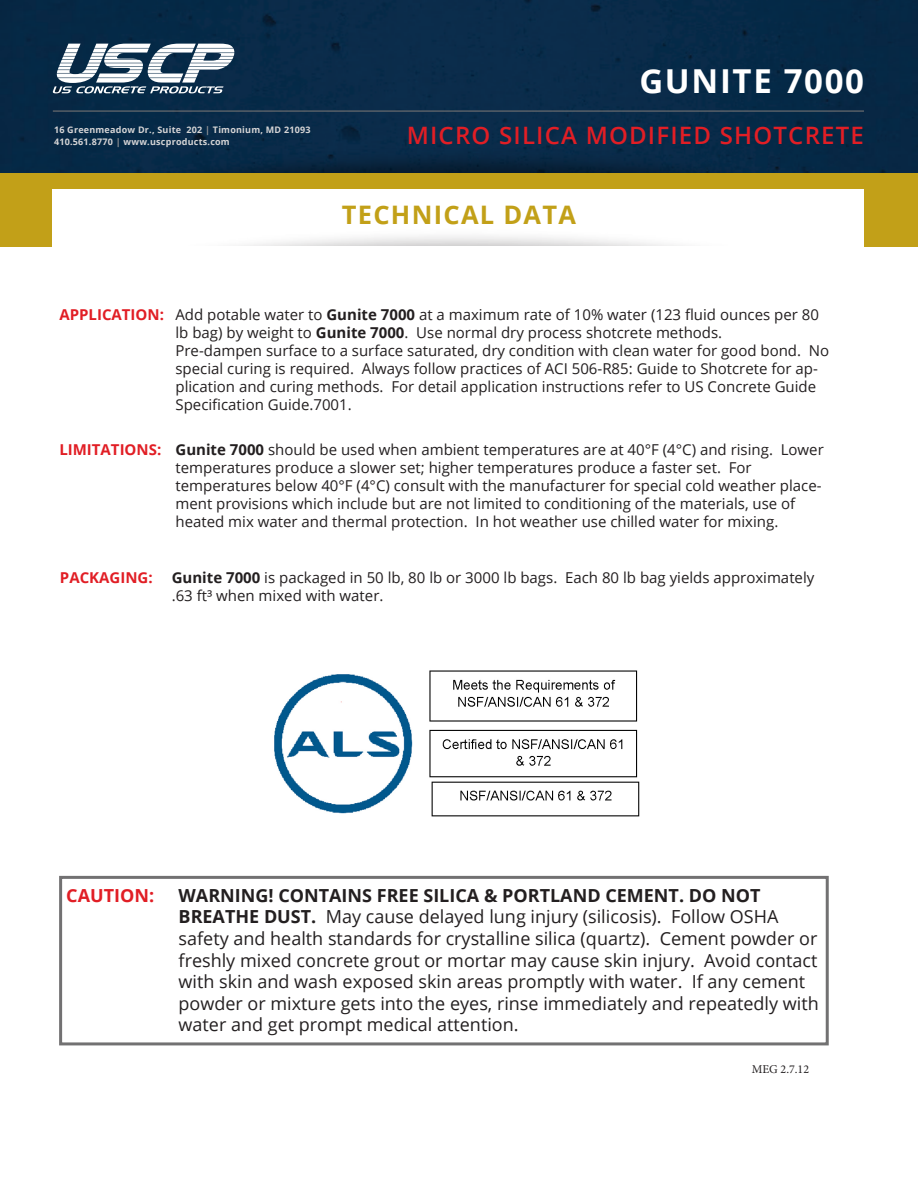
<style>
.page{position:relative;width:918px;height:1188px;background:#fff}
.page>*{position:absolute;margin:0;border:0;box-sizing:border-box;transform-origin:0 0}
.t1{font:700 33px "Open Sans";letter-spacing:.05em;color:#fff}
.t2{font:700 25.5px "Open Sans";letter-spacing:.05em;color:#c2a018}
.t3{font:600 24px "Open Sans";letter-spacing:.05em;color:#e11e25}
.t4{font:18px/21.6px "Open Sans";color:#231f20}
.t5{font:700 18px "Open Sans";color:#e11e25}
.t6{font:15px/18px "Open Sans";color:#231f20}
.t7{font:700 15px "Open Sans";color:#e11e25}
.t8{font:12px "Minion Pro";color:#231f20}
.t9{font:700 9px/12px "Open Sans";letter-spacing:.025em;color:#d6d5d6}
.s1{color:#979798}
.s2{font-weight:700}
</style>
<div class="page">
<div style="left:0;top:0;width:918px;height:173px;background:#072a48"></div>
<img style="left:94px;top:109px;width:732px;height:64px">
<svg style="left:53px;top:44px;width:181px;height:49px"></svg>
<hr style="left:53px;top:111px;width:811px;height:1px;background:#727172">
<div style="left:0;top:173px;width:918px;height:74px;background:#c2a018"></div>
<div style="left:53px;top:189px;width:811px;height:64px;background:#fff"></div>
<div style="left:59px;top:876px;width:770px;height:169px;border:3px solid #727172"></div>
<img style="left:274px;top:670px;width:366px;height:147px">
<p class="t9" style="left:54px;top:124px;width:258px">16 Greenmeadow Dr., Suite 202 <span class="s1">|</span> Timonium, MD 21093<br>410.561.8770 <span class="s1">|</span> www.uscproducts.com</p>
<p class="t1" style="left:639px;top:58px;width:226px">GUNITE 7000</p>
<p class="t3" style="left:407px;top:119px;width:459px">MICRO SILICA MODIFIED SHOTCRETE</p>
<p class="t2" style="left:342px;top:197px;width:236px">TECHNICAL DATA</p>
<p class="t7" style="left:59px;top:304px;width:106px">APPLICATION:</p>
<p class="t7" style="left:59px;top:439px;width:103px">LIMITATIONS:</p>
<p class="t6" style="left:176px;top:305px;width:645px">Add potable water to <span class="s2">Gunite 7000</span> at a maximum rate of 10% water (123 fluid ounces per 80 lb bag) by weight to <span class="s2">Gunite 7000</span>. Use normal dry process shotcrete methods.</p>
<p class="t6" style="left:176px;top:341px;width:655px">Pre-dampen surface to a surface saturated, dry condition with clean water for good bond. No special curing is required. Always follow practices of ACI 506-R85: Guide to Shotcrete for ap&shy;plication and curing methods. For detail application instructions refer to US Concrete Guide Specification Guide.7001.</p>
<p class="t6" style="left:176px;top:441px;width:650px"><span class="s2">Gunite 7000</span> should be used when ambient temperatures are at 40°F (4°C) and rising. Lower temperatures produce a slower set; higher temperatures produce a faster set. For</p>
<p class="t6" style="left:176px;top:477px;width:648px">temperatures below 40°F (4°C) consult with the manufacturer for special cold weather place&shy;ment provisions which include but are not limited to conditioning of the materials, use of heated mix water and thermal protection. In hot weather use chilled water for mixing.</p>
<p class="t7" style="left:60px;top:567px;width:94px">PACKAGING:</p>
<p class="t6" style="left:172px;top:568px;width:644px"><span class="s2">Gunite 7000</span> is packaged in 50 lb, 80 lb or 3000 lb bags. Each 80 lb bag yields approximately .63 ft³ when mixed with water.</p>
<p class="t5" style="left:66px;top:883px;width:89px">CAUTION:</p>
<p class="t4" style="left:179px;top:884px;width:642px"><span class="s2">WARNING! CONTAINS FREE SILICA &amp; PORTLAND CEMENT. DO NOT BREATHE DUST.</span> May cause delayed lung injury (silicosis). Follow OSHA safety and health standards for crystalline silica (quartz). Cement powder or freshly mixed concrete grout or mortar may cause skin injury. Avoid contact with skin and wash exposed skin areas promptly with water. If any cement powder or mixture gets into the eyes, rinse immediately and repeatedly with water and get prompt medical attention.</p>
<p class="t8" style="left:752px;top:1061px;width:59px">MEG 2.7.12</p>
</div>
